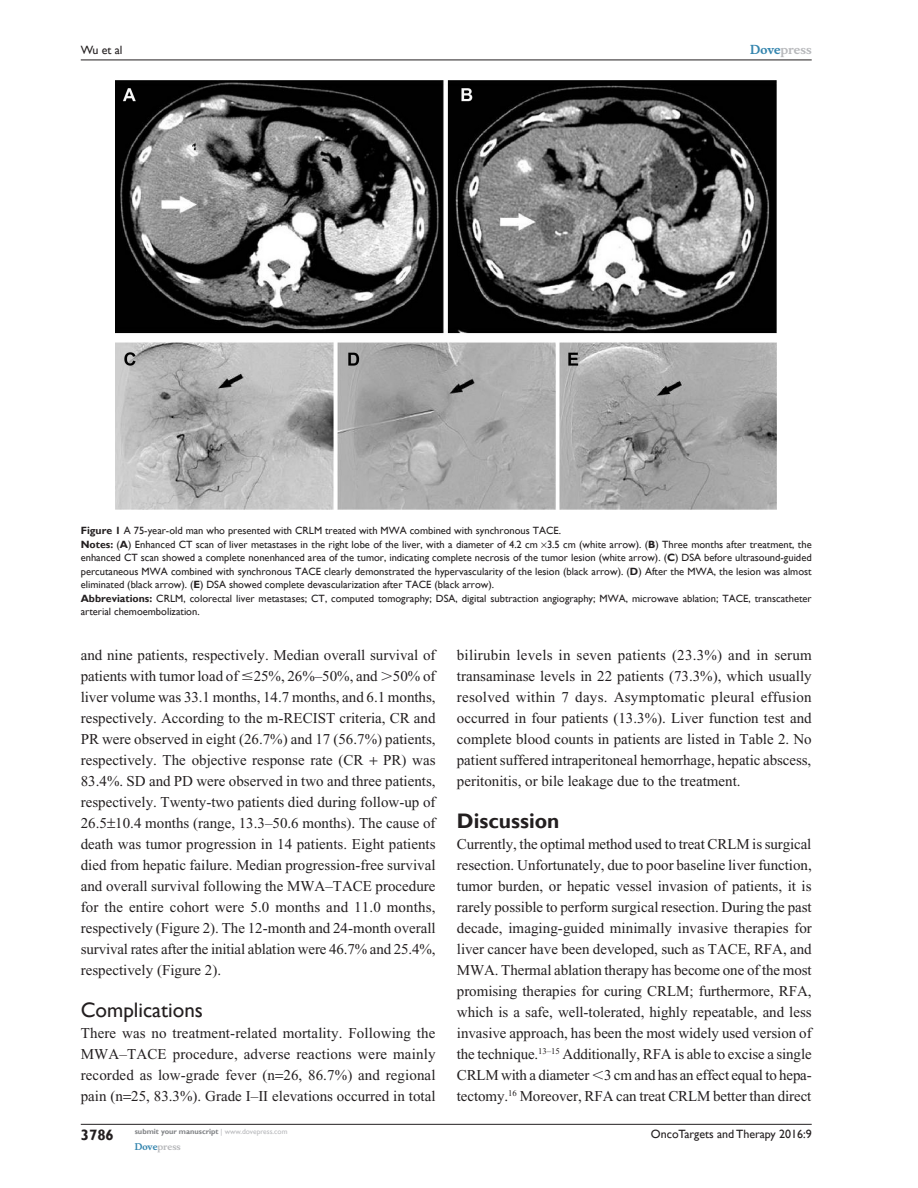
<style>
.page{position:relative;width:918px;height:1188px;background:#fff}
.page>*{position:absolute;margin:0;border:0;box-sizing:border-box;transform-origin:0 0}
.t1{font:21px "Gill Sans";color:#231f20}
.t2{font:700 21px "Gill Sans";color:#231f20}
.TxF{font:15px/21px "Times New Roman";color:#231f20;text-align:justify}
.t3{font:700 15px "Gill Sans";color:#231f20}
.t4{font:12px "Gill Sans";color:#231f20}
.t5{font:700 12px "Musee";color:#b8b9bc}
.FigSNRI{font:10.5px/13.5px "Gill Sans";color:#231f20;text-align:justify}
.FigC{font:10.5px "Gill Sans";color:#231f20}
.t6{font:700 9px "Musee";color:#b8b9bc}
.t7{font:700 7.5px "Gill Sans";color:#808285}
.s1{color:#3485ae}
.s2{font-weight:700}
.s3{font-family:"Mathematical Pi One"}
.s4{font-weight:400;color:#b8b9bc}
</style>
<div class="page">
<hr style="left:81px;top:1124px;width:731px;height:1px;background:#231f20">
<hr style="left:81px;top:60px;width:731px;height:1px;background:#231f20">
<img style="left:116px;top:81px;width:661px;height:428px">
<p class="t4" style="left:81px;top:43px;width:43px">Wu et al</p>
<p class="t5" style="left:750px;top:43px;width:63px"><span class="s1">Dove</span>press</p>
<p class="FigC" style="left:81px;top:525px;width:466px"><span class="s2">Figure 1</span> A 75-year-old man who presented with CRLM treated with MWA combined with synchronous TACE</p>
<p class="FigC" style="left:559px;top:525px;width:4px">.</p>
<p class="FigSNRI" style="left:81px;top:538px;width:732px"><span class="s2">Notes:</span> (<span class="s2">A</span>) Enhanced CT scan of liver metastases in the right lobe of the liver, with a diameter of 4.2 cm 3.5 cm (white arrow). (<span class="s2">B</span>) Three months after treatment, the enhanced CT scan showed a complete nonenhanced area of the tumor, indicating complete necrosis of the tumor lesion (white arrow). (<span class="s2">C</span>) DSA before ultrasound-guided percutaneous MWA combined with synchronous TACE</p>
<p class="FigSNRI" style="left:81px;top:565px;width:732px;text-indent:243px">clearly demonstrated the hypervascularity of the lesion (black arrow). (<span class="s2">D</span>) After the MWA, the lesion was almost eliminated (black arrow). (<span class="s2">E</span>) DSA showed complete devascularization after TACE</p>
<p class="FigSNRI" style="left:434px;top:578px;width:61px">(black arrow).</p>
<p class="FigSNRI" style="left:81px;top:592px;width:656px"><span class="s2">Abbreviations:</span> CRLM, colorectal liver metastases; CT, computed tomography; DSA, digital subtraction angiography; MWA, microwave ablation; TACE</p>
<p class="FigSNRI" style="left:748px;top:592px;width:65px">, transcatheter</p>
<p class="FigSNRI" style="left:81px;top:605px;width:120px">arterial chemoembolization.</p>
<p class="TxF" style="left:81px;top:644px;width:356px">and nine patients, respectively. Median overall survival of patients with tumor load of <span class="s3">#</span>25%, 26%–50%, and <span class="s3">.</span>50% of liver volume was 33.1 months, 14.7 months, and 6.1 months, respectively. According to the m-RECIST criteria, CR and PR were observed in eight (26.7%) and 17 (56.7%) patients, respectively. The objective response rate (CR</p>
<p class="TxF" style="left:81px;top:749px;width:356px;text-indent:302px">PR) was 83.4%. SD and PD were observed in two and three patients, respectively. Twenty-two patients died during follow-up of 26.5 10.4 months (range, 13.3–50.6 months). The cause of death was tumor progression in 14 patients. Eight patients died from hepatic failure. Median progression-free survival and overall survival following the MWA–TACE procedure for the entire cohort were 5.0 months and 11.0 months, respectively (Figure 2). The 12-month and 24-month overall survival rates after the initial ablation were 46.7% and 25.4%, respectively (Figure 2).</p>
<h2 class="t1" style="left:81px;top:997px;width:124px">Complications</h2>
<p class="TxF" style="left:81px;top:1022px;width:356px">There was no treatment-related mortality. Following the MWA–TACE procedure, adverse reactions were mainly recorded as low-grade fever (n 26, 86.7%) and regional pain (n 25, 83.3%). Grade I–II elevations occurred in total</p>
<p class="TxF" style="left:457px;top:644px;width:357px">bilirubin levels in seven patients (23.3%) and in serum transaminase levels in 22 patients (73.3%), which usually resolved within 7 days. Asymptomatic pleural effusion occurred in four patients (13.3%). Liver function test and complete blood counts in patients are listed in Table 2. No patient suffered intraperitoneal hemorrhage, hepatic abscess, peritonitis, or bile leakage due to the treatment.</p>
<h1 class="t2" style="left:457px;top:808px;width:104px">Discussion</h1>
<p class="TxF" style="left:457px;top:833px;width:357px">Currently, the optimal method used to treat CRLM is surgical resection. Unfortunately, due to poor baseline liver function, tumor burden, or hepatic vessel invasion of patients, it is rarely possible to perform surgical resection. During the past decade, imaging-guided minimally invasive therapies for liver cancer have been developed, such as TACE, RFA, and MWA. Thermal ablation therapy has become one of the most promising therapies for curing CRLM; furthermore, RFA, which is a safe, well-tolerated, highly repeatable, and less invasive approach, has been the most widely used version of the technique.<sup>13–15</sup> Additionally, RFA is able to excise a single CRLM with a diameter <span class="s3">,</span>3 cm and has an effect equal to hepa&shy;tectomy.<sup>16</sup> Moreover, RFA can treat CRLM better than direct</p>
<p class="t3" style="left:81px;top:1126px;width:35px">3786</p>
<p class="t7" style="left:135px;top:1127px;width:154px">submit your manuscript <span class="s4">| www.dovepress.com</span></p>
<p class="t6" style="left:135px;top:1141px;width:48px"><span class="s1">Dove</span>press</p>
<p class="t4" style="left:651px;top:1127px;width:162px">OncoTargets and Therapy 2016:9</p>
</div>
